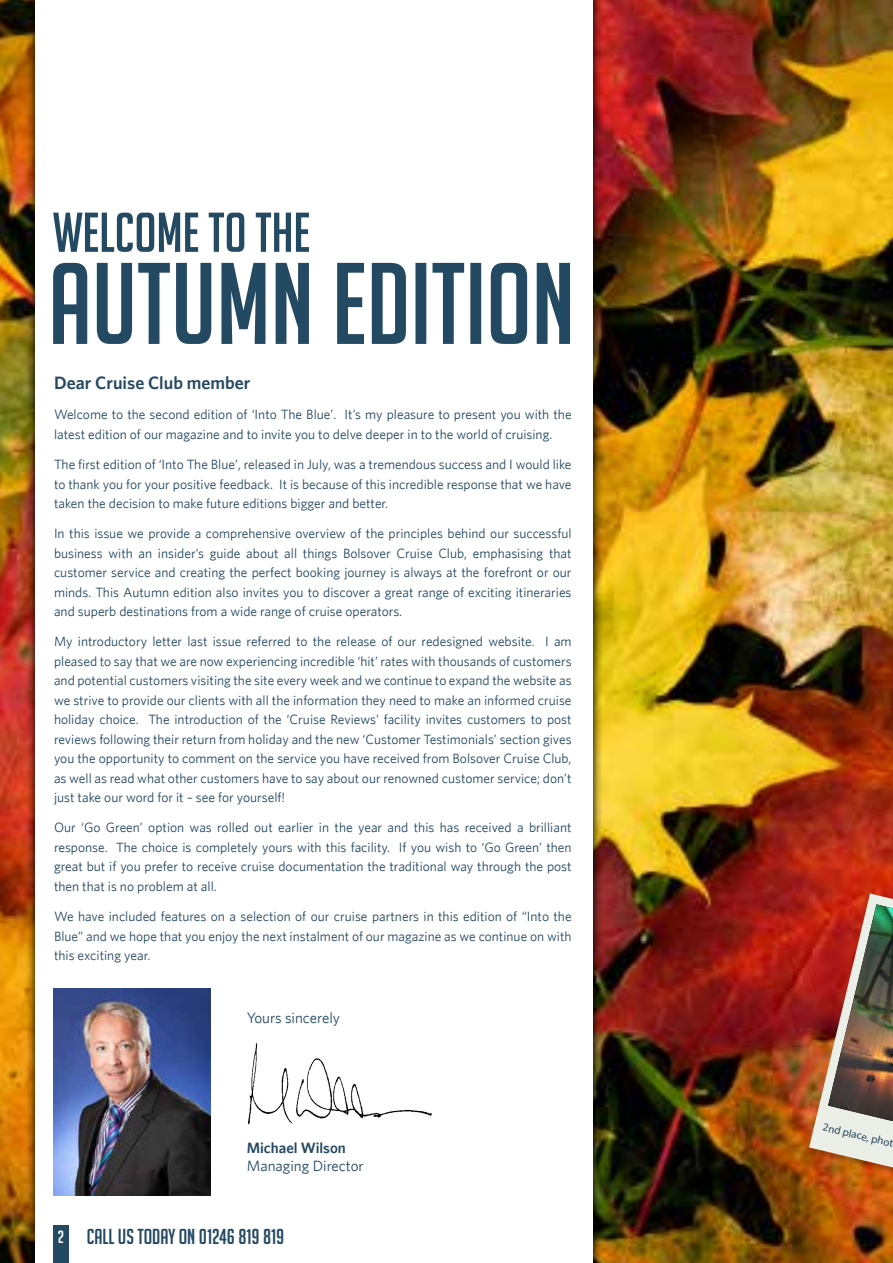
<style>
.page{position:relative;width:893px;height:1263px;background:#fff}
.page>*{position:absolute;margin:0;border:0;box-sizing:border-box;transform-origin:0 0}
.t1{font:21.15px "Big Noodle Titling";color:#244962}
.t2{font:600 18px "Whitney";color:#244962}
.t3{font:15px "Whitney";color:#244962}
.t4{font:600 15px "Whitney";color:#244962}
.t5{font:13.5px/19.5px "Whitney";color:#244962;text-align:justify}
.t6{font:11.1px "Myriad Pro";color:#244962}
.s1{font-size:17.4px;color:#fff}
</style>
<div class="page">
<img style="left:0;top:0;width:893px;height:1263px">
<img style="left:26px;top:0;width:577px;height:1263px">
<div style="left:35px;top:0;width:558px;height:1263px;background:#fff"></div>
<div style="left:53px;top:1225px;width:16px;height:38px;background:#244962"></div>
<svg style="left:53px;top:263px;width:517px;height:81px"></svg>
<svg style="left:53px;top:213px;width:256px;height:39px"></svg>
<img style="left:53px;top:988px;width:157px;height:208px">
<img style="left:248px;top:1043px;width:184px;height:82px">
<div style="left:809px;top:894px;width:84px;height:315px;background:#000;opacity:.25"></div>
<img style="left:809px;top:893px;width:84px;height:274px">
<img style="left:828px;top:904px;width:65px;height:217px">
<h2 class="t2" style="left:54px;top:372px;width:198px">Dear Cruise Club member</h2>
<p class="t5" style="left:54px;top:405px;width:519px">Welcome to the second edition of ‘Into The Blue’. It’s my pleasure to present you with the latest edition of our magazine and to invite you to delve deeper in to the world of cruising.</p>
<p class="t5" style="left:54px;top:454px;width:519px">The first edition of ‘Into The Blue’, released in July, was a tremendous success and I would like to thank you for your positive feedback. It is because of this incredible response that we have taken the decision to make future editions bigger and better.</p>
<p class="t5" style="left:54px;top:523px;width:519px">In this issue we provide a comprehensive overview of the principles behind our successful business with an insider’s guide about all things Bolsover Cruise Club, emphasising that customer service and creating the perfect booking journey is always at the forefront or our minds. This Autumn edition also invites you to discover a great range of exciting itineraries and superb destinations from a wide range of cruise operators.</p>
<p class="t5" style="left:54px;top:631px;width:519px">My introductory letter last issue referred to the release of our redesigned website. I am pleased to say that we are now experiencing incredible ‘hit’ rates with thousands of customers and potential customers visiting the site every week and we continue to expand the website as we strive to provide our clients with all the information they need to make an informed cruise holiday choice. The introduction of the ‘Cruise Reviews’ facility invites customers to post reviews following their return from holiday and the new ‘Customer Testimonials’ section gives you the opportunity to comment on the service you have received from Bolsover Cruise Club, as well as read what other customers have to say about our renowned customer service; don’t just take our word for it – see for yourself!</p>
<p class="t5" style="left:54px;top:818px;width:519px">Our ‘Go Green’ option was rolled out earlier in the year and this has received a brilliant response. The choice is completely yours with this facility. If you wish to ‘Go Green’ then great but if you prefer to receive cruise documentation the traditional way through the post then that is no problem at all.</p>
<p class="t5" style="left:54px;top:906px;width:519px">We have included features on a selection of our cruise partners in this edition of “Into the Blue” and we hope that you enjoy the next instalment of our magazine as we continue on with this exciting year.</p>
<p class="t3" style="left:247px;top:1009px;width:95px">Yours sincerely</p>
<p class="t4" style="left:247px;top:1138px;width:101px">Michael Wilson</p>
<p class="t3" style="left:247px;top:1157px;width:119px">Managing Director</p>
<h1 class="t1" style="left:58px;top:1225px;width:228px"><span class="s1">2</span> CALL US TODAY ON 01246 819 819</h1>
<p class="t6" style="left:825px;top:1120px;width:74px;rotate:14deg">2nd place, phot</p>
</div>
